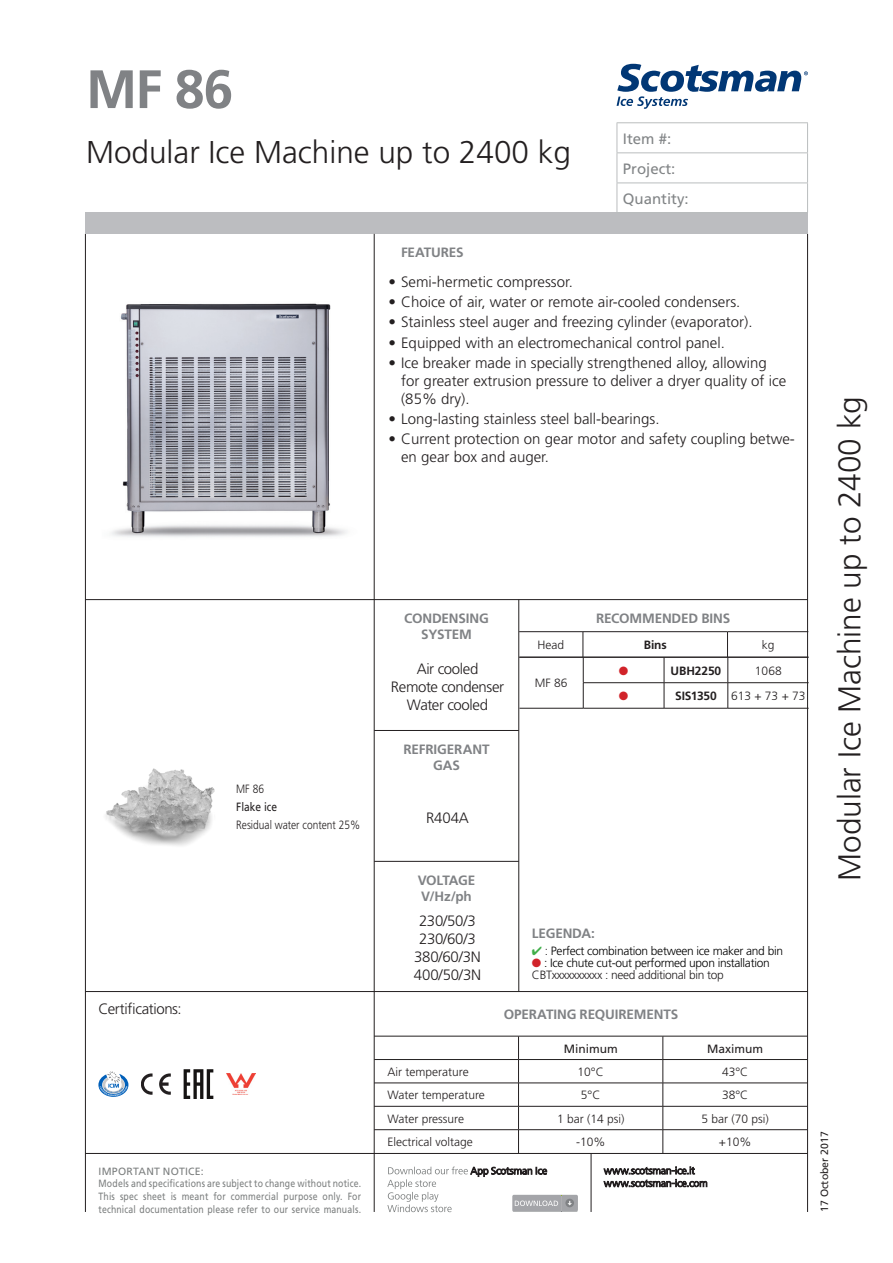
<style>
.page{position:relative;width:893px;height:1263px;background:#fff}
.page>*{position:absolute;margin:0;border:0;box-sizing:border-box;transform-origin:0 0}
.Note_fondo_pagina{font:700 54px "Frutiger";color:#808285}
.Sottotitolo{font:300 31.5px "Frutiger";color:#231f20}
.Note_fondo_pagina-2{font:300 15px/18px "Frutiger";color:#231f20}
.Note_fondo_pagina-3{font:300 15px "Frutiger";letter-spacing:-.025em;color:#231f20}
.t1{font:15px/30px "Frutiger";color:#818486}
.Note_fondo_pagina-4{font:300 15px "Frutiger";letter-spacing:-.02em;color:#231f20}
.t2{font:700 13.5px/16.2px "Frutiger";letter-spacing:-.01em;color:#808285;text-align:center}
.t3{font:300 12px "Frutiger";color:#231f20}
.t4{font:300 12px/12px "Frutiger";letter-spacing:-.025em;color:#000}
.t5{font:300 12px/18px "Frutiger";color:#231f20;scale:.85 1}
.t6{font:12px "Frutiger";color:#231f20}
.t7{font:700 12px "Frutiger";letter-spacing:-.005em;color:#231f20}
.t8{font:12px "Zapf Dingbats ITC";color:#d1232a}
.t9{font:10.5px/12.6px "Frutiger";letter-spacing:.02em;color:#7c7f7f}
.t10{font:10.5px "Frutiger";color:#231f20}
.s1{font-weight:400}
.s2{font-weight:700}
.s3{color:#40ae49}
.s4{color:#231f20}
.s5{color:#d1232a}
</style>
<div class="page">
<hr style="left:374px;top:1036px;width:144px;height:1px;background:#231f20">
<hr style="left:518px;top:1036px;width:145px;height:1px;background:#231f20">
<hr style="left:663px;top:1036px;width:144px;height:1px;background:#231f20">
<hr style="left:374px;top:1059px;width:144px;height:1px;background:#231f20">
<hr style="left:518px;top:1059px;width:145px;height:1px;background:#231f20">
<hr style="left:663px;top:1059px;width:144px;height:1px;background:#231f20">
<hr style="left:374px;top:1083px;width:144px;height:1px;background:#231f20">
<hr style="left:518px;top:1083px;width:145px;height:1px;background:#231f20">
<hr style="left:663px;top:1083px;width:144px;height:1px;background:#231f20">
<hr style="left:374px;top:1106px;width:144px;height:1px;background:#231f20">
<hr style="left:518px;top:1106px;width:145px;height:1px;background:#231f20">
<hr style="left:663px;top:1106px;width:144px;height:1px;background:#231f20">
<hr style="left:374px;top:1129px;width:144px;height:1px;background:#231f20">
<hr style="left:518px;top:1129px;width:145px;height:1px;background:#231f20">
<svg style="left:518px;top:1036px;width:1px;height:117px"></svg>
<hr style="left:663px;top:1129px;width:144px;height:1px;background:#231f20">
<svg style="left:663px;top:1036px;width:1px;height:117px"></svg>
<hr style="left:85px;top:234px;width:1px;height:978px;background:#231f20">
<hr style="left:807px;top:234px;width:1px;height:978px;background:#231f20">
<svg style="left:617px;top:64px;width:191px;height:45px"></svg>
<div style="left:85px;top:213px;width:723px;height:21px;background:#bcbdc0"></div>
<hr style="left:374px;top:234px;width:1px;height:978px;background:#231f20">
<hr style="left:85px;top:599px;width:722px;height:1px;background:#231f20">
<hr style="left:374px;top:730px;width:145px;height:1px;background:#231f20">
<hr style="left:374px;top:861px;width:145px;height:1px;background:#231f20">
<hr style="left:518px;top:600px;width:1px;height:391px;background:#231f20">
<hr style="left:85px;top:991px;width:722px;height:1px;background:#231f20">
<hr style="left:591px;top:1153px;width:1px;height:59px;background:#231f20">
<svg style="left:603px;top:1166px;width:104px;height:21px"></svg>
<hr style="left:85px;top:1153px;width:722px;height:1px;background:#231f20">
<hr style="left:617px;top:122px;width:191px;height:1px;background:#babdbe">
<svg style="left:617px;top:123px;width:1px;height:29px"></svg>
<svg style="left:807px;top:123px;width:1px;height:29px"></svg>
<hr style="left:617px;top:152px;width:191px;height:1px;background:#babdbe">
<hr style="left:617px;top:153px;width:1px;height:30px;background:#babdbe">
<hr style="left:807px;top:153px;width:1px;height:30px;background:#babdbe">
<hr style="left:617px;top:183px;width:191px;height:1px;background:#babdbe">
<hr style="left:617px;top:183px;width:1px;height:30px;background:#babdbe">
<hr style="left:807px;top:183px;width:1px;height:30px;background:#babdbe">
<svg style="left:387px;top:1166px;width:191px;height:46px"></svg>
<hr style="left:519px;top:631px;width:64px;height:1px;background:#231f20">
<hr style="left:583px;top:631px;width:144px;height:1px;background:#231f20">
<hr style="left:727px;top:631px;width:81px;height:1px;background:#231f20">
<img style="left:111px;top:303px;width:236px;height:234px">
<svg style="left:99px;top:1071px;width:29px;height:26px"></svg>
<svg style="left:159px;top:1073px;width:12px;height:22px"></svg>
<svg style="left:141px;top:1073px;width:12px;height:22px"></svg>
<svg style="left:184px;top:1069px;width:29px;height:30px"></svg>
<img style="left:226px;top:1073px;width:30px;height:22px">
<img style="left:105px;top:768px;width:110px;height:78px">
<hr style="left:583px;top:682px;width:81px;height:1px;background:#231f20">
<svg style="left:583px;top:632px;width:1px;height:76px"></svg>
<svg style="left:664px;top:658px;width:1px;height:50px"></svg>
<hr style="left:519px;top:708px;width:64px;height:1px;background:#231f20">
<hr style="left:583px;top:708px;width:81px;height:1px;background:#231f20">
<hr style="left:664px;top:682px;width:64px;height:1px;background:#231f20">
<hr style="left:728px;top:682px;width:81px;height:1px;background:#231f20">
<svg style="left:727px;top:632px;width:2px;height:76px"></svg>
<hr style="left:664px;top:708px;width:64px;height:1px;background:#231f20">
<hr style="left:728px;top:708px;width:81px;height:1px;background:#231f20">
<hr style="left:519px;top:657px;width:64px;height:1px;background:#231f20">
<hr style="left:583px;top:657px;width:81px;height:1px;background:#231f20">
<hr style="left:664px;top:657px;width:64px;height:1px;background:#231f20">
<hr style="left:728px;top:657px;width:81px;height:1px;background:#231f20">
<p class="Note_fondo_pagina" style="left:86px;top:58px;width:149px">MF 86</p>
<p class="Sottotitolo" style="left:86px;top:134px;width:486px">Modular Ice Machine up to 2400 kg</p>
<p class="t1" style="left:623px;top:123px;width:67px">Item #:<br>Project:<br>Quantity:</p>
<p class="t5" style="left:236px;top:780px;width:148px">MF 86<br><span class="s1">Flake ice<br></span>Residual water content 25%</p>
<p class="Note_fondo_pagina-3" style="left:99px;top:1000px;width:85px">Certifications:</p>
<p class="t9" style="left:99px;top:1165px;width:264px">IMPORTANT NOTICE:<br>Models and specifications are subject to change without notice.<br>This spec sheet is meant for commercial purpose only. For technical documentation please refer to our service manuals.</p>
<p class="t2" style="left:401px;top:244px;width:64px">FEATURES</p>
<p class="Note_fondo_pagina-2" style="left:388px;top:273px;width:186px">• Semi-hermetic compressor.</p>
<p class="Note_fondo_pagina-2" style="left:388px;top:293px;width:353px">• Choice of air, water or remote air-cooled condensers.</p>
<p class="Note_fondo_pagina-2" style="left:388px;top:313px;width:366px">• Stainless steel auger and freezing cylinder (evaporator).</p>
<p class="Note_fondo_pagina-2" style="left:388px;top:333px;width:338px">• Equipped with an electromechanical control panel.</p>
<p class="Note_fondo_pagina-2" style="left:401px;top:354px;width:387px;text-indent:-13px">• Ice breaker made in specially strengthened alloy, allowing for greater extrusion pressure to deliver a dryer quality of ice (85% dry).</p>
<p class="Note_fondo_pagina-2" style="left:388px;top:410px;width:273px">• Long-lasting stainless steel ball-bearings.</p>
<p class="Note_fondo_pagina-2" style="left:401px;top:430px;width:395px;text-indent:-13px">• Current protection on gear motor and safety coupling betwe&shy;en gear box and auger.</p>
<p class="t2" style="left:404px;top:610px;width:86px">CONDENSING<br>SYSTEM</p>
<p class="Note_fondo_pagina-4" style="left:417px;top:660px;width:63px">Air cooled</p>
<p class="Note_fondo_pagina-3" style="left:391px;top:678px;width:115px">Remote condenser</p>
<p class="Note_fondo_pagina-3" style="left:407px;top:696px;width:83px">Water cooled</p>
<p class="t2" style="left:403px;top:741px;width:88px">REFRIGERANT<br>GAS</p>
<p class="Note_fondo_pagina-2" style="left:426px;top:808px;width:44px">R404A</p>
<p class="t2" style="left:418px;top:872px;width:59px;text-align:left">VOLTAGE<br>V/Hz/ph</p>
<p class="Note_fondo_pagina-2" style="left:419px;top:912px;width:58px">230/50/3</p>
<p class="Note_fondo_pagina-2" style="left:419px;top:930px;width:58px">230/60/3</p>
<p class="Note_fondo_pagina-2" style="left:414px;top:948px;width:68px">380/60/3N</p>
<p class="Note_fondo_pagina-2" style="left:414px;top:966px;width:69px">400/50/3N</p>
<p class="t2" style="left:596px;top:610px;width:136px">RECOMMENDED BINS</p>
<p class="t3" style="left:538px;top:638px;width:28px">Head</p>
<p class="t7" style="left:644px;top:638px;width:24px">Bins</p>
<p class="t3" style="left:762px;top:638px;width:14px">kg</p>
<p class="t3" style="left:535px;top:676px;width:34px">MF 86</p>
<p class="t8" style="left:619px;top:665px;width:11px">●</p>
<p class="t7" style="left:670px;top:663px;width:52px">UBH2250</p>
<p class="t3" style="left:755px;top:664px;width:28px">1068</p>
<p class="t8" style="left:619px;top:690px;width:11px">●</p>
<p class="t3" style="left:675px;top:689px;width:132px"><span class="s2">SIS1350</span> 613 + 73 + 73</p>
<p class="t2" style="left:532px;top:925px;width:65px">LEGENDA:</p>
<p class="t4" style="left:532px;top:944px;width:253px"><span class="s3">✔</span> <span class="s4">:</span> Perfect combination between ice maker and bin</p>
<p class="t4" style="left:532px;top:956px;width:239px"><span class="s5">●</span> : Ice chute cut-out performed upon installation<br><span class="s4">CBTxxxxxxxxxx : need additional bin top</span></p>
<p class="t2" style="left:504px;top:1006px;width:176px">OPERATING REQUIREMENTS</p>
<p class="t6" style="left:564px;top:1041px;width:55px">Minimum</p>
<p class="t6" style="left:707px;top:1041px;width:58px">Maximum</p>
<p class="t3" style="left:388px;top:1065px;width:83px">Air temperature</p>
<p class="t3" style="left:578px;top:1065px;width:28px">10°C</p>
<p class="t3" style="left:722px;top:1065px;width:28px">43°C</p>
<p class="t3" style="left:388px;top:1088px;width:99px">Water temperature</p>
<p class="t3" style="left:581px;top:1088px;width:21px">5°C</p>
<p class="t3" style="left:722px;top:1088px;width:28px">38°C</p>
<p class="t3" style="left:388px;top:1112px;width:78px">Water pressure</p>
<p class="t3" style="left:557px;top:1112px;width:69px">1 bar (14 psi)</p>
<p class="t3" style="left:701px;top:1112px;width:69px">5 bar (70 psi)</p>
<p class="t3" style="left:388px;top:1135px;width:87px">Electrical voltage</p>
<p class="t3" style="left:576px;top:1135px;width:31px">-10%</p>
<p class="t3" style="left:719px;top:1135px;width:34px">+10%</p>
<p class="Sottotitolo" style="left:832px;top:881px;width:486px;rotate:-90deg">Modular Ice Machine up to 2400 kg</p>
<p class="t10" style="left:818px;top:1212px;width:82px;rotate:-90deg">17 October 2017</p>
</div>
